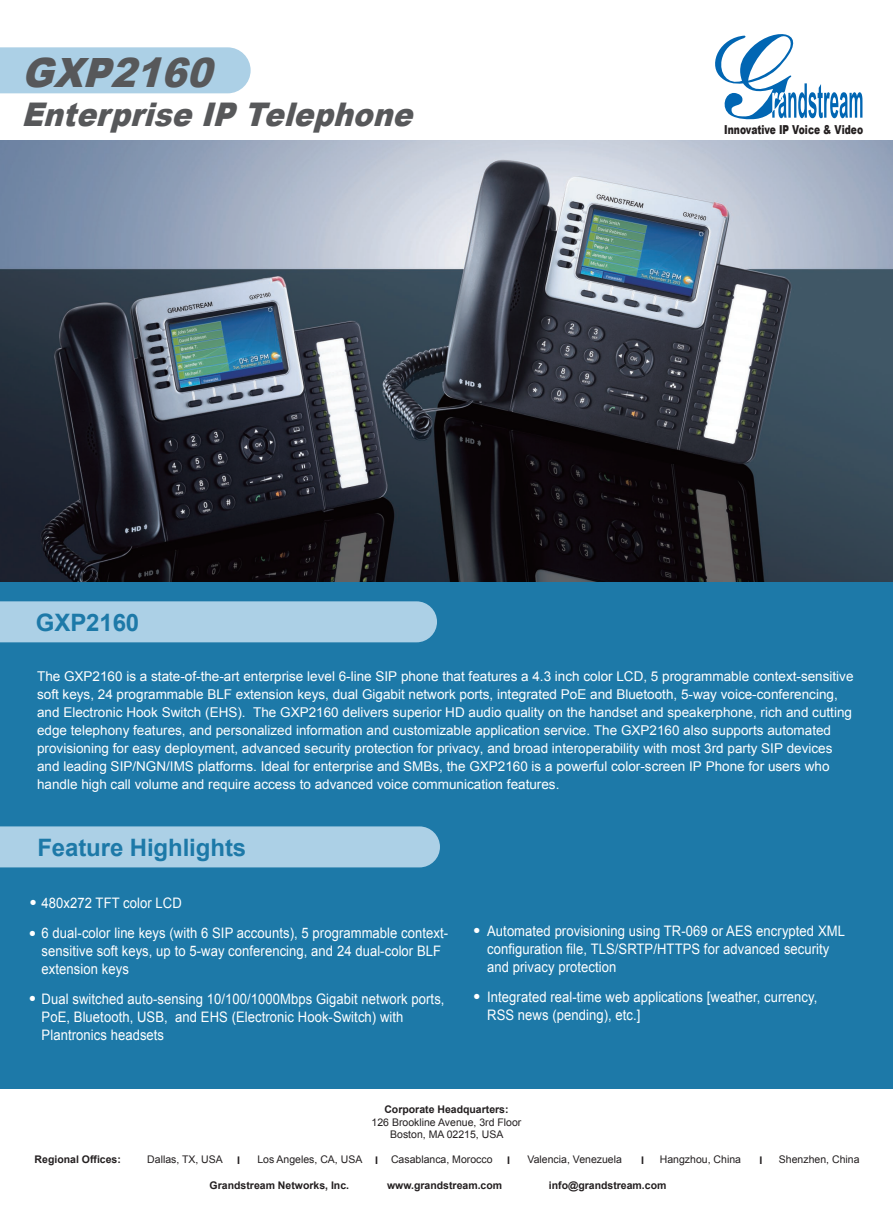
<style>
.page{position:relative;width:893px;height:1212px;background:#fff}
.page>*{position:absolute;margin:0;border:0;box-sizing:border-box;transform-origin:0 0}
.t1{font:italic 900 40.35px "Arial";color:#57585a;scale:.93 1}
.t2{font:italic 900 32.55px "Arial";color:#57585a;scale:.9 1}
.t3{font:700 24px "Arial";letter-spacing:-.005em;color:#1d79a8}
.t4{font:italic 21px/31.3px "Arial";color:#fff}
.t5{font:14.4px/18px "Arial";letter-spacing:.005em;color:#fff;scale:.9 1}
.t6{font:13.5px/18px "Arial";color:#fff}
.t7{font:900 12.3px "Arial";color:#231f20;scale:.74 1}
.t8{font:10.5px/12.6px "Arial";color:#231f20;text-align:center}
.t9{font:700 10.5px "Arial";color:#231f20}
</style>
<div class="page">
<svg style="left:715px;top:34px;width:147px;height:86px"></svg>
<div style="left:0;top:47px;width:251px;height:46px;background:#acd0e6"></div>
<div style="left:0;top:582px;width:893px;height:507px;background:#1d79a8"></div>
<div style="left:0;top:601px;width:437px;height:41px;background:#acd0e6"></div>
<div style="left:0;top:826px;width:440px;height:41px;background:#acd0e6"></div>
<img style="left:0;top:141px;width:893px;height:441px">
<h1 class="t1" style="left:21px;top:44px;width:222px">GXP2160</h1>
<h2 class="t2" style="left:21px;top:91px;width:449px">EnterpriseIPTelephone</h2>
<h3 class="t3" style="left:36px;top:605px;width:105px">GXP2160</h3>
<p class="t7" style="left:724px;top:120px;width:189px">Innovative IP Voice &amp; Video</p>
<p class="t6" style="left:37px;top:667px;width:818px">The GXP2160 is a state-of-the-art enterprise level 6-line SIP phone that features a 4.3 inch color LCD, 5 programmable context-sensitive soft keys, 24 programmable BLF extension keys, dual Gigabit network ports, integrated PoE and Bluetooth, 5-way voice-conferencing, and Electronic Hook Switch (EHS). The GXP2160 delivers superior HD audio quality on the handset and speakerphone, rich and cutting edge telephony features, and personalized information and customizable application service. The GXP2160 also supports automated provisioning for easy deployment, advanced security protection for privacy, and broad interoperability with most 3rd party SIP devices and leading SIP/NGN/IMS platforms. Ideal for enterprise and SMBs, the GXP2160 is a powerful color-screen IP Phone for users who handle high call volume and require access to advanced voice communication features.</p>
<h3 class="t3" style="left:37px;top:831px;width:210px">Feature Highlights</h3>
<p class="t5" style="left:42px;top:888px;width:453px;line-height:30px">480x272 TFT color LCD<br>6 dual-color line keys (with 6 SIP accounts), 5 programmable context-</p>
<p class="t5" style="left:42px;top:942px;width:445px">sensitive soft keys, up to 5-way conferencing, and 24 dual-color BLF extension keys</p>
<p class="t5" style="left:42px;top:990px;width:449px">Dual switched auto-sensing 10/100/1000Mbps Gigabit network ports,<br>PoE, Bluetooth, USB, and EHS (Electronic Hook-Switch) with<br>Plantronics headsets</p>
<h3 class="t4" style="left:29px;top:887px;width:9px">• •</h3>
<h3 class="t4" style="left:29px;top:983px;width:9px">•</h3>
<p class="t5" style="left:487px;top:922px;width:399px">Automated provisioning using TR-069 or AES encrypted XML configuration file, TLS/SRTP/HTTPS for advanced security and privacy protection</p>
<p class="t5" style="left:487px;top:988px;width:368px">Integrated real-time web applications [weather, currency,<br>RSS news (pending), etc.]</p>
<h3 class="t4" style="left:473px;top:915px;width:9px">•</h3>
<h3 class="t4" style="left:473px;top:981px;width:9px">•</h3>
<p class="t9" style="left:384px;top:1102px;width:126px">Corporate Headquarters:</p>
<p class="t8" style="left:372px;top:1115px;width:151px">126 Brookline Avenue, 3rd Floor<br>Boston, MA 02215, USA</p>
<p class="t9" style="left:35px;top:1152px;width:88px">Regional Offices:</p>
<p class="t8" style="left:147px;top:1153px;width:77px">Dallas, TX, USA</p>
<p class="t8" style="left:257px;top:1153px;width:107px">Los Angeles, CA, USA</p>
<p class="t8" style="left:391px;top:1153px;width:103px">Casablanca, Morocco</p>
<p class="t8" style="left:528px;top:1153px;width:96px">Valencia, Venezuela</p>
<p class="t8" style="left:660px;top:1153px;width:83px">Hangzhou, China</p>
<p class="t8" style="left:779px;top:1153px;width:82px">Shenzhen, China</p>
<p class="t9" style="left:210px;top:1177px;width:141px">Grandstream Networks, Inc.</p>
<p class="t9" style="left:387px;top:1177px;width:117px">www.grandstream.com</p>
<p class="t9" style="left:549px;top:1177px;width:119px">info@grandstream.com</p>
<p class="t9" style="left:237px;top:1153px;width:4px">I</p>
<p class="t9" style="left:375px;top:1153px;width:4px">I</p>
<p class="t9" style="left:507px;top:1153px;width:4px">I</p>
<p class="t9" style="left:641px;top:1153px;width:4px">I</p>
<p class="t9" style="left:760px;top:1153px;width:4px">I</p>
</div>
